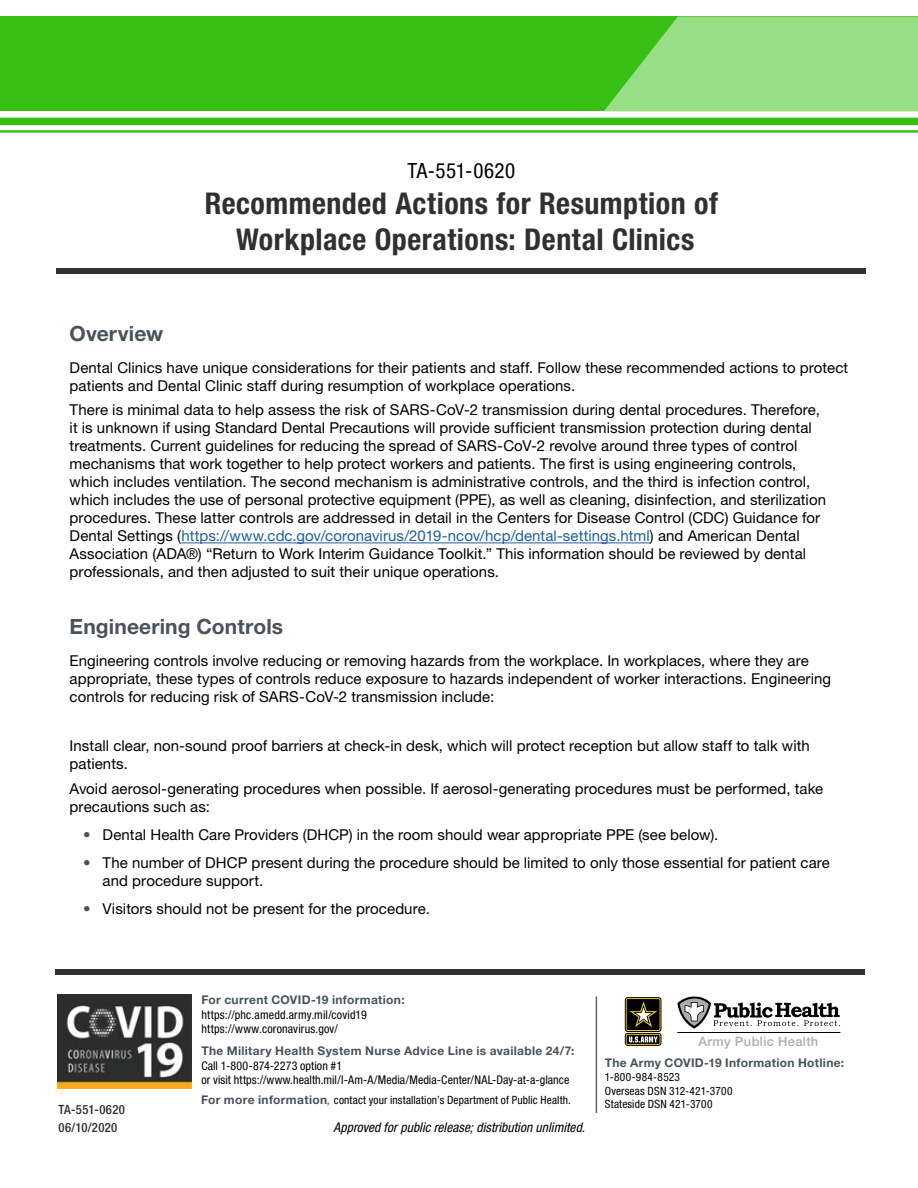
<style>
.page{position:relative;width:918px;height:1188px;background:#fff}
.page>*{position:absolute;margin:0;border:0;box-sizing:border-box;transform-origin:0 0}
.t1{font:700 condensed 30px/36px "Helvetica Neue LT Std";letter-spacing:.015em;color:#303030;text-align:center}
.t2{font:700 21px "Helvetica Neue LT Std";letter-spacing:.005em;color:#48535b}
.t3{font:condensed 21px "Helvetica Neue LT Std";letter-spacing:.02em;color:#000}
.t4{font:15px/18px "Helvetica Neue LT Std";letter-spacing:.005em;color:#000}
.t5{font:italic condensed 13.35px "Helvetica Neue LT Std";letter-spacing:.005em;color:#000}
.t6{font:500 12.9px "Helvetica Neue LT Std";letter-spacing:.025em;color:#acadb0}
.t7{font:500 condensed 12.75px "Helvetica Neue LT Std";letter-spacing:.025em;color:#303030}
.t8{font:condensed 12px/14.4px "Helvetica Neue LT Std";letter-spacing:.01em;color:#000}
.t9{font:700 12px "Helvetica Neue LT Std";letter-spacing:.025em;color:#49535c}
.t10{font:condensed 11.4px/13.6px "Helvetica Neue LT Std";letter-spacing:.015em;color:#000}
.s1{color:#215e9e}
.s2{color:#48535b}
.s3{font-weight:700;font-stretch:normal;font-size:12px;color:#49535c}
.s4{font-style:italic;font-stretch:normal;color:#49535c}
</style>
<div class="page">
<div style="left:56px;top:268px;width:810px;height:5px;background:#303030"></div>
<div style="left:55px;top:969px;width:810px;height:6px;background:#303030"></div>
<svg style="left:677px;top:996px;width:163px;height:33px"></svg>
<hr style="left:678px;top:1032px;width:162px;height:1px;background:#000">
<svg style="left:625px;top:997px;width:36px;height:49px;background:#4b4225"></svg>
<img style="left:57px;top:994px;width:134px;height:95px">
<hr style="left:596px;top:996px;width:1px;height:117px;background:#636466">
<div style="left:0;top:17px;width:918px;height:94px;background:#37bf13"></div>
<div style="left:0;top:118px;width:918px;height:7px;background:#37bf13"></div>
<hr style="left:0;top:130px;width:918px;height:3px;background:#37bf13">
<svg style="left:604px;top:17px;width:314px;height:94px;background:#8bda76"></svg>
<hr style="left:181px;top:543px;width:469px;height:1px;background:#215e9e">
<h2 class="t3" style="left:408px;top:159px;width:109px">TA-551-0620</h2>
<h1 class="t1" style="left:205px;top:185px;width:515px">Recommended Actions for Resumption of<br>Workplace Operations: Dental Clinics</h1>
<h2 class="t2" style="left:70px;top:321px;width:95px">Overview</h2>
<p class="t4" style="left:70px;top:358px;width:780px">Dental Clinics have unique considerations for their patients and staff. Follow these recommended actions to protect patients and Dental Clinic staff during resumption of workplace operations.</p>
<p class="t4" style="left:70px;top:401px;width:758px">There is minimal data to help assess the risk of SARS-CoV-2 transmission during dental procedures. Therefore, it is unknown if using Standard Dental Precautions will provide sufficient transmission protection during dental treatments. Current guidelines for reducing the spread of SARS-CoV-2 revolve around three types of control mechanisms that work together to help protect workers and patients. The first is using engineering controls, which includes ventilation. The second mechanism is administrative controls, and the third is infection control, which includes the use of personal protective equipment (PPE), as well as cleaning, disinfection, and sterilization procedures. These latter controls are addressed in detail in the Centers for Disease Control (CDC) Guidance for Dental Settings (<span class="s1">https://www.cdc.gov/coronavirus/2019-ncov/hcp/dental-settings.html</span>) and American Dental Association (ADA®) “Return to Work Interim Guidance Toolkit.” This information should be reviewed by dental professionals, and then adjusted to suit their unique operations.</p>
<h2 class="t2" style="left:70px;top:614px;width:215px">Engineering Controls</h2>
<p class="t4" style="left:70px;top:651px;width:763px">Engineering controls involve reducing or removing hazards from the workplace. In workplaces, where they are appropriate, these types of controls reduce exposure to hazards independent of worker interactions. Engineering controls for reducing risk of SARS-CoV-2 transmission include:</p>
<p class="t4" style="left:70px;top:737px;width:742px">Install clear, non-sound proof barriers at check-in desk, which will protect reception but allow staff to talk with patients.</p>
<p class="t4" style="left:70px;top:779px;width:755px">Avoid aerosol-generating procedures when possible. If aerosol-generating procedures must be performed, take precautions such as:</p>
<p class="t4" style="left:83px;top:825px;width:637px"><span class="s2">•</span> Dental Health Care Providers (DHCP) in the room should wear appropriate PPE (see below).</p>
<p class="t4" style="left:103px;top:853px;width:729px;text-indent:-20px"><span class="s2">•</span> The number of DHCP present during the procedure should be limited to only those essential for patient care and procedure support.</p>
<p class="t4" style="left:83px;top:899px;width:348px"><span class="s2">•</span> Visitors should not be present for the procedure.</p>
<p class="t7" style="left:59px;top:1102px;width:68px">TA-551-0620</p>
<p class="t9" style="left:201px;top:993px;width:205px">For current COVID-19 information:</p>
<p class="t8" style="left:201px;top:1007px;width:167px">https://phc.amedd.army.mil/covid19 https://www.coronavirus.gov/</p>
<p class="t9" style="left:201px;top:1044px;width:375px">The Military Health System Nurse Advice Line is available 24/7:</p>
<p class="t8" style="left:201px;top:1058px;width:369px">Call 1-800-874-2273 option #1<br>or visit https://www.health.mil/I-Am-A/Media/Media-Center/NAL-Day-at-a-glance</p>
<p class="t10" style="left:201px;top:1093px;width:372px"><span class="s3">For more information</span><span class="s4">,</span> contact your installation’s Department of Public Health.</p>
<p class="t7" style="left:59px;top:1119px;width:60px">06/10/2020</p>
<p class="t5" style="left:334px;top:1119px;width:253px">Approved for public release; distribution unlimited.</p>
<p class="t6" style="left:699px;top:1034px;width:121px">Army Public Health</p>
<p class="t9" style="left:605px;top:1055px;width:241px">The Army COVID-19 Information Hotline:</p>
<p class="t10" style="left:605px;top:1070px;width:129px">1-800-984-8523<br>Overseas DSN 312-421-3700<br>Stateside DSN 421-3700</p>
</div>
